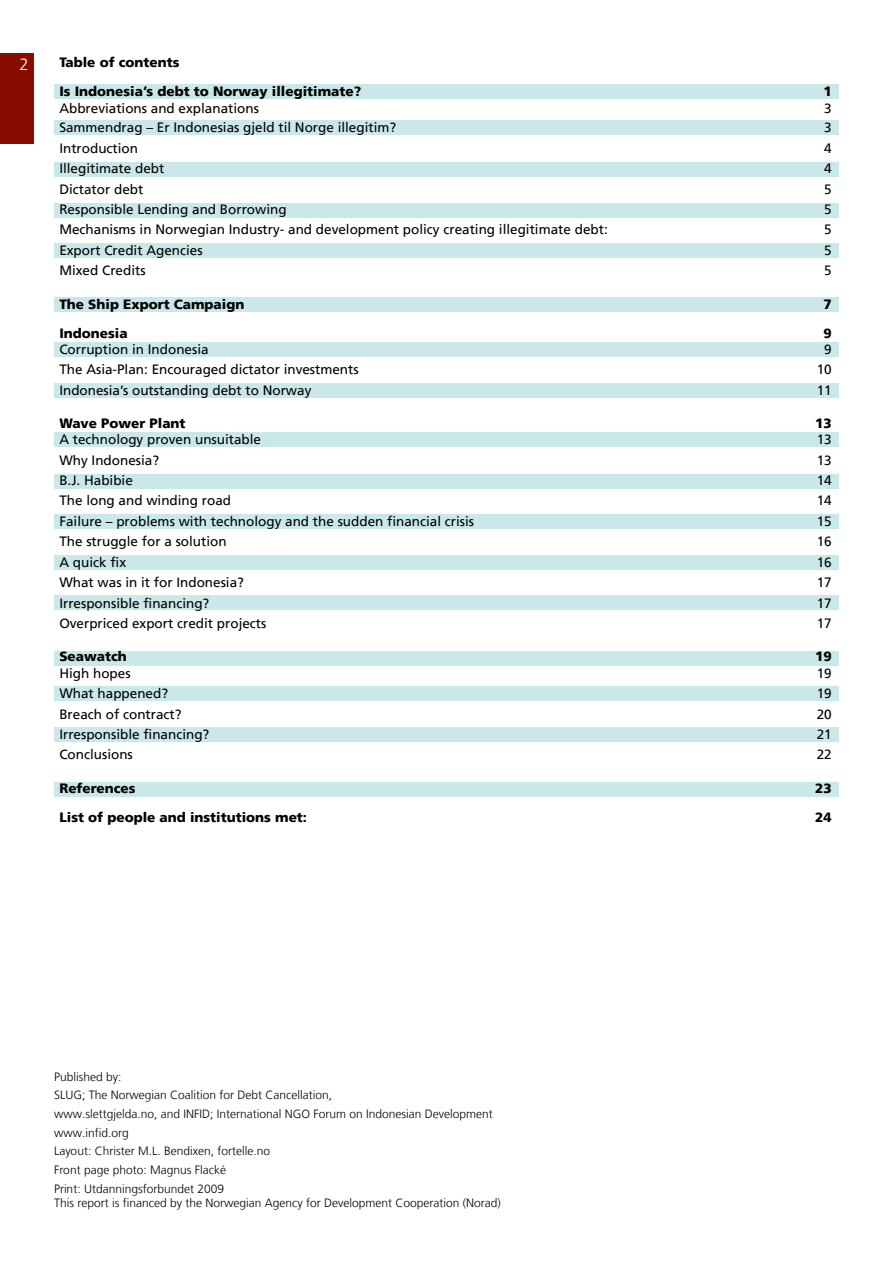
<style>
.page{position:relative;width:893px;height:1263px;background:#fff}
.page>*{position:absolute;margin:0;border:0;box-sizing:border-box;transform-origin:0 0}
.t1{font:300 16.5px "Frutiger LT";color:#fff}
.t2{font:13.5px "Frutiger LT";color:#000}
.t3{font:900 13.5px/29px "Frutiger LT";color:#000}
.t4{font:300 12px/18.6px "Frutiger LT";color:#000}
</style>
<div class="page">
<div style="left:0;top:53px;width:33px;height:91px;background:#890c00"></div>
<div style="left:54px;top:728px;width:785px;height:14px;background:#cae7ea"></div>
<div style="left:54px;top:782px;width:785px;height:14px;background:#cae7ea"></div>
<div style="left:54px;top:84px;width:785px;height:15px;background:#cae7ea"></div>
<div style="left:54px;top:121px;width:785px;height:14px;background:#cae7ea"></div>
<div style="left:54px;top:162px;width:785px;height:15px;background:#cae7ea"></div>
<div style="left:54px;top:203px;width:785px;height:14px;background:#cae7ea"></div>
<div style="left:54px;top:243px;width:785px;height:15px;background:#cae7ea"></div>
<div style="left:54px;top:298px;width:785px;height:14px;background:#cae7ea"></div>
<div style="left:54px;top:343px;width:785px;height:14px;background:#cae7ea"></div>
<div style="left:54px;top:383px;width:785px;height:14px;background:#cae7ea"></div>
<div style="left:54px;top:432px;width:785px;height:15px;background:#cae7ea"></div>
<div style="left:54px;top:474px;width:785px;height:14px;background:#cae7ea"></div>
<div style="left:54px;top:514px;width:785px;height:15px;background:#cae7ea"></div>
<div style="left:54px;top:555px;width:785px;height:14px;background:#cae7ea"></div>
<div style="left:54px;top:595px;width:785px;height:15px;background:#cae7ea"></div>
<div style="left:54px;top:651px;width:785px;height:14px;background:#cae7ea"></div>
<div style="left:54px;top:686px;width:785px;height:14px;background:#cae7ea"></div>
<p class="t1" style="left:19px;top:55px;width:11px">2</p>
<p class="t3" style="left:59px;top:47px;width:303px">Table of contents<br>Is Indonesia’s debt to Norway illegitimate?</p>
<p class="t3" style="left:823px;top:76px;width:10px">1</p>
<p class="t2" style="left:59px;top:101px;width:201px">Abbreviations and explanations</p>
<p class="t2" style="left:824px;top:101px;width:9px">3</p>
<p class="t2" style="left:59px;top:120px;width:338px">Sammendrag – Er Indonesias gjeld til Norge illegitim?</p>
<p class="t2" style="left:824px;top:120px;width:9px">3</p>
<p class="t2" style="left:59px;top:140px;width:80px">Introduction</p>
<p class="t2" style="left:824px;top:140px;width:9px">4</p>
<p class="t2" style="left:59px;top:160px;width:107px">Illegitimate debt</p>
<p class="t2" style="left:824px;top:160px;width:9px">4</p>
<p class="t2" style="left:59px;top:181px;width:86px">Dictator debt</p>
<p class="t2" style="left:824px;top:181px;width:9px">5</p>
<p class="t2" style="left:59px;top:201px;width:229px">Responsible Lending and Borrowing</p>
<p class="t2" style="left:824px;top:201px;width:9px">5</p>
<p class="t2" style="left:59px;top:222px;width:550px">Mechanisms in Norwegian Industry- and development policy creating illegitimate debt:</p>
<p class="t2" style="left:824px;top:222px;width:9px">5</p>
<p class="t2" style="left:59px;top:242px;width:145px">Export Credit Agencies</p>
<p class="t2" style="left:824px;top:242px;width:9px">5</p>
<p class="t2" style="left:59px;top:263px;width:88px">Mixed Credits</p>
<p class="t2" style="left:824px;top:263px;width:9px">5</p>
<p class="t3" style="left:59px;top:289px;width:187px">The Ship Export Campaign</p>
<p class="t3" style="left:823px;top:289px;width:10px">7</p>
<p class="t3" style="left:59px;top:318px;width:70px">Indonesia</p>
<p class="t3" style="left:823px;top:318px;width:10px">9</p>
<p class="t2" style="left:59px;top:341px;width:151px">Corruption in Indonesia</p>
<p class="t2" style="left:824px;top:341px;width:9px">9</p>
<p class="t2" style="left:59px;top:362px;width:301px">The Asia-Plan: Encouraged dictator investments</p>
<p class="t2" style="left:817px;top:362px;width:17px">10</p>
<p class="t2" style="left:59px;top:382px;width:254px">Indonesia’s outstanding debt to Norway</p>
<p class="t2" style="left:817px;top:382px;width:17px">11</p>
<p class="t3" style="left:59px;top:409px;width:128px">Wave Power Plant</p>
<p class="t3" style="left:815px;top:409px;width:18px">13</p>
<p class="t2" style="left:59px;top:431px;width:203px">A technology proven unsuitable</p>
<p class="t2" style="left:817px;top:431px;width:17px">13</p>
<p class="t2" style="left:59px;top:452px;width:101px">Why Indonesia?</p>
<p class="t2" style="left:817px;top:452px;width:17px">13</p>
<p class="t2" style="left:59px;top:472px;width:75px">B.J. Habibie</p>
<p class="t2" style="left:817px;top:472px;width:17px">14</p>
<p class="t2" style="left:59px;top:493px;width:173px">The long and winding road</p>
<p class="t2" style="left:817px;top:493px;width:17px">14</p>
<p class="t2" style="left:59px;top:513px;width:416px">Failure – problems with technology and the sudden financial crisis</p>
<p class="t2" style="left:817px;top:513px;width:17px">15</p>
<p class="t2" style="left:59px;top:534px;width:169px">The struggle for a solution</p>
<p class="t2" style="left:817px;top:534px;width:17px">16</p>
<p class="t2" style="left:59px;top:554px;width:68px">A quick fix</p>
<p class="t2" style="left:817px;top:554px;width:17px">16</p>
<p class="t2" style="left:59px;top:575px;width:186px">What was in it for Indonesia?</p>
<p class="t2" style="left:817px;top:575px;width:17px">17</p>
<p class="t2" style="left:59px;top:595px;width:152px">Irresponsible financing?</p>
<p class="t2" style="left:817px;top:595px;width:17px">17</p>
<p class="t2" style="left:59px;top:615px;width:209px">Overpriced export credit projects</p>
<p class="t2" style="left:817px;top:615px;width:17px">17</p>
<p class="t3" style="left:59px;top:642px;width:69px">Seawatch</p>
<p class="t3" style="left:815px;top:642px;width:18px">19</p>
<p class="t2" style="left:59px;top:665px;width:73px">High hopes</p>
<p class="t2" style="left:817px;top:665px;width:17px">19</p>
<p class="t2" style="left:59px;top:685px;width:110px">What happened?</p>
<p class="t2" style="left:817px;top:685px;width:17px">19</p>
<p class="t2" style="left:59px;top:706px;width:124px">Breach of contract?</p>
<p class="t2" style="left:817px;top:706px;width:17px">20</p>
<p class="t2" style="left:59px;top:726px;width:152px">Irresponsible financing?</p>
<p class="t2" style="left:817px;top:726px;width:17px">21</p>
<p class="t2" style="left:59px;top:747px;width:75px">Conclusions</p>
<p class="t2" style="left:817px;top:747px;width:17px">22</p>
<p class="t3" style="left:59px;top:773px;width:78px">References</p>
<p class="t3" style="left:815px;top:773px;width:18px">23</p>
<p class="t3" style="left:59px;top:802px;width:249px">List of people and institutions met:</p>
<p class="t3" style="left:815px;top:802px;width:18px">24</p>
<p class="t4" style="left:54px;top:1067px;width:440px">Published by:<br>SLUG; The Norwegian Coalition for Debt Cancellation,<br>www.slettgjelda.no, and INFID; International NGO Forum on Indonesian Development www.infid.org<br>Layout: Christer M.L. Bendixen, fortelle.no<br>Front page photo: Magnus Flacké<br>Print: Utdanningsforbundet 2009</p>
<p class="t4" style="left:54px;top:1194px;width:448px">This report is financed by the Norwegian Agency for Development Cooperation (Norad)</p>
</div>
